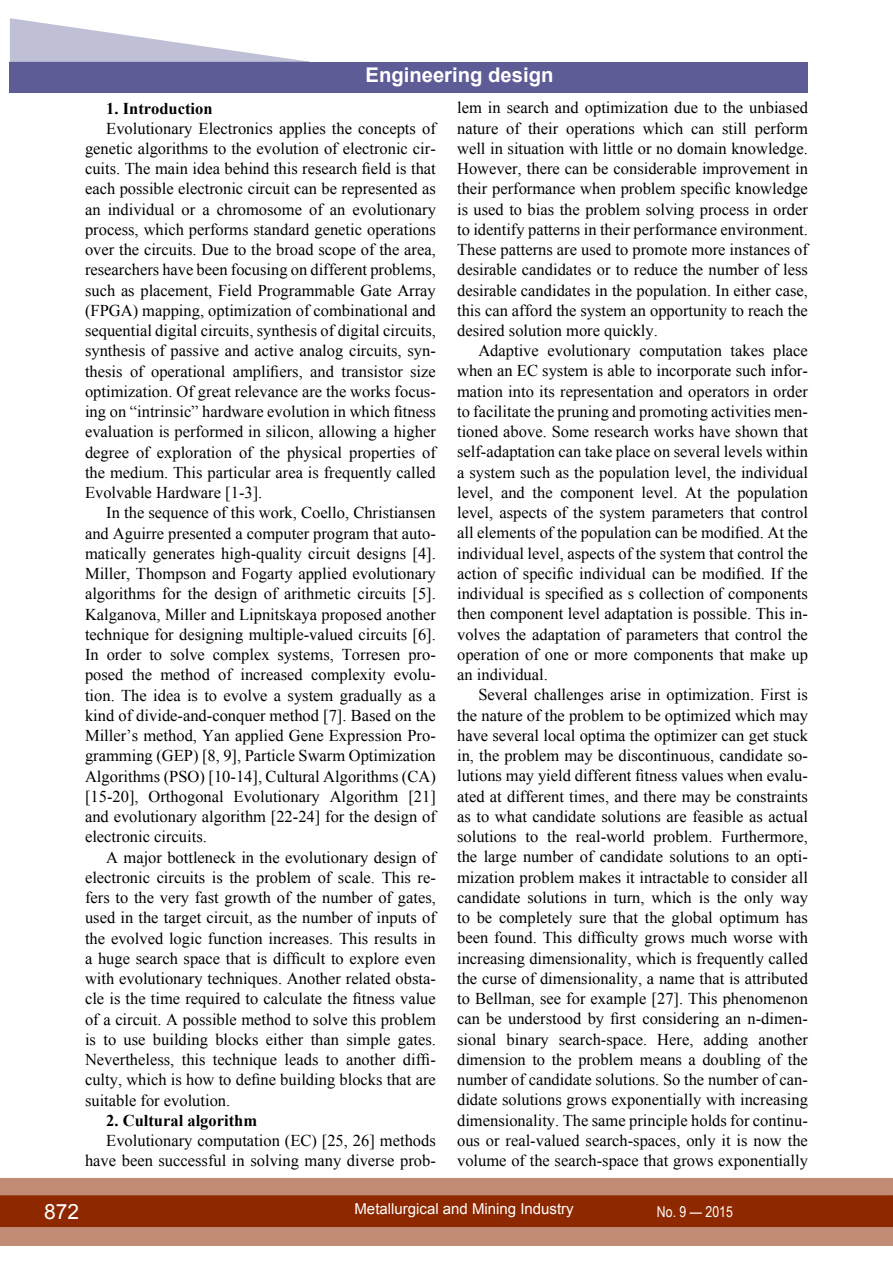
<style>
.page{position:relative;width:893px;height:1263px;background:#fff}
.page>*{position:absolute;margin:0;border:0;box-sizing:border-box;transform-origin:0 0}
.t1{font:21px "Arial";color:#fff}
.t2{font:700 20.25px "Arial";color:#fff}
.t3{font:16.5px/20.2px "Times New Roman";color:#000;text-align:justify}
.t4{font:700 16.5px "Times New Roman";color:#000}
.t5{font:15px "Arial";color:#fff}
.t6{font:15px "Arial Narrow";color:#fff}
</style>
<div class="page">
<div style="left:0;top:1178px;width:893px;height:68px;background:#c28b76"></div>
<div style="left:0;top:1195px;width:893px;height:32px;background:#8e2800;border:2px solid #8e2800"></div>
<div style="left:10px;top:62px;width:798px;height:30px;background:#5e5c96"></div>
<svg style="left:10px;top:18px;width:300px;height:44px"></svg>
<p class="t2" style="left:365px;top:62px;width:189px">Engineering design</p>
<p class="t4" style="left:106px;top:97px;width:108px">1. Introduction</p>
<p class="t3" style="left:85px;top:118px;width:352px;text-indent:21px">Evolutionary Electronics applies the concepts of genetic algorithms to the evolution of electronic cir&shy;cuits. The main idea behind this research field is that each possible electronic circuit can be represented as an individual or a chromosome of an evolutionary process, which performs standard genetic operations over the circuits. Due to the broad scope of the area, researchers have been focusing on different problems, such as placement, Field Programmable Gate Array (FPGA) mapping, optimization of combinational and sequential digital circuits, synthesis of digital circuits, synthesis of passive and active analog circuits, syn&shy;thesis of operational amplifiers, and transistor size optimization. Of great relevance are the works focus&shy;ing on “intrinsic” hardware evolution in which fitness evaluation is performed in silicon, allowing a higher degree of exploration of the physical properties of the medium. This particular area is frequently called Evolvable Hardware [1-3].</p>
<p class="t3" style="left:85px;top:502px;width:352px;text-indent:21px">In the sequence of this work, Coello, Christiansen and Aguirre presented a computer program that auto&shy;matically generates high-quality circuit designs [4].<br>Miller, Thompson and Fogarty applied evolutionary algorithms for the design of arithmetic circuits [5].<br>Kalganova, Miller and Lipnitskaya proposed another technique for designing multiple-valued circuits [6].<br>In order to solve complex systems, Torresen pro&shy;posed the method of increased complexity evolu&shy;tion. The idea is to evolve a system gradually as a kind of divide-and-conquer method [7]. Based on the Miller’s method, Yan applied Gene Expression Pro&shy;gramming (GEP) [8, 9], Particle Swarm Optimization Algorithms (PSO) [10-14], Cultural Algorithms (CA) [15-20], Orthogonal Evolutionary Algorithm [21] and evolutionary algorithm [22-24] for the design of electronic circuits.</p>
<p class="t3" style="left:85px;top:847px;width:352px;text-indent:21px">A major bottleneck in the evolutionary design of electronic circuits is the problem of scale. This re&shy;fers to the very fast growth of the number of gates, used in the target circuit, as the number of inputs of the evolved logic function increases. This results in a huge search space that is difficult to explore even with evolutionary techniques. Another related obsta&shy;cle is the time required to calculate the fitness value of a circuit. A possible method to solve this problem is to use building blocks either than simple gates.<br>Nevertheless, this technique leads to another diffi&shy;culty, which is how to define building blocks that are suitable for evolution.</p>
<p class="t4" style="left:106px;top:1109px;width:152px">2. Cultural algorithm</p>
<p class="t3" style="left:85px;top:1130px;width:352px;text-align:right">Evolutionary computation (EC) [25, 26] methods have been successful in solving many diverse prob-</p>
<p class="t3" style="left:457px;top:97px;width:352px">lem in search and optimization due to the unbiased nature of their operations which can still perform well in situation with little or no domain knowledge.<br>However, there can be considerable improvement in their performance when problem specific knowledge is used to bias the problem solving process in order to identify patterns in their performance environment.<br>These patterns are used to promote more instances of desirable candidates or to reduce the number of less desirable candidates in the population. In either case, this can afford the system an opportunity to reach the desired solution more quickly.</p>
<p class="t3" style="left:457px;top:340px;width:352px;text-indent:21px">Adaptive evolutionary computation takes place when an EC system is able to incorporate such infor&shy;mation into its representation and operators in order to facilitate the pruning and promoting activities men&shy;tioned above. Some research works have shown that self-adaptation can take place on several levels within a system such as the population level, the individual level, and the component level. At the population level, aspects of the system parameters that control all elements of the population can be modified. At the individual level, aspects of the system that control the action of specific individual can be modified. If the individual is specified as s collection of components then component level adaptation is possible. This in&shy;volves the adaptation of parameters that control the operation of one or more components that make up an individual.</p>
<p class="t3" style="left:457px;top:684px;width:352px;text-indent:21px">Several challenges arise in optimization. First is the nature of the problem to be optimized which may have several local optima the optimizer can get stuck in, the problem may be discontinuous, candidate so&shy;lutions may yield different fitness values when evalu&shy;ated at different times, and there may be constraints as to what candidate solutions are feasible as actual solutions to the real-world problem. Furthermore, the large number of candidate solutions to an opti&shy;mization problem makes it intractable to consider all candidate solutions in turn, which is the only way to be completely sure that the global optimum has been found. This difficulty grows much worse with increasing dimensionality, which is frequently called the curse of dimensionality, a name that is attributed to Bellman, see for example [27]. This phenomenon can be understood by first considering an n-dimen&shy;sional binary search-space. Here, adding another dimension to the problem means a doubling of the number of candidate solutions. So the number of can&shy;didate solutions grows exponentially with increasing dimensionality. The same principle holds for continu&shy;ous or real-valued search-spaces, only it is now the volume of the search-space that grows exponentially</p>
<p class="t1" style="left:44px;top:1197px;width:37px">872</p>
<p class="t5" style="left:354px;top:1199px;width:221px">Metallurgical and Mining Industry</p>
<p class="t6" style="left:657px;top:1201px;width:77px">No. 9 — 2015</p>
</div>
